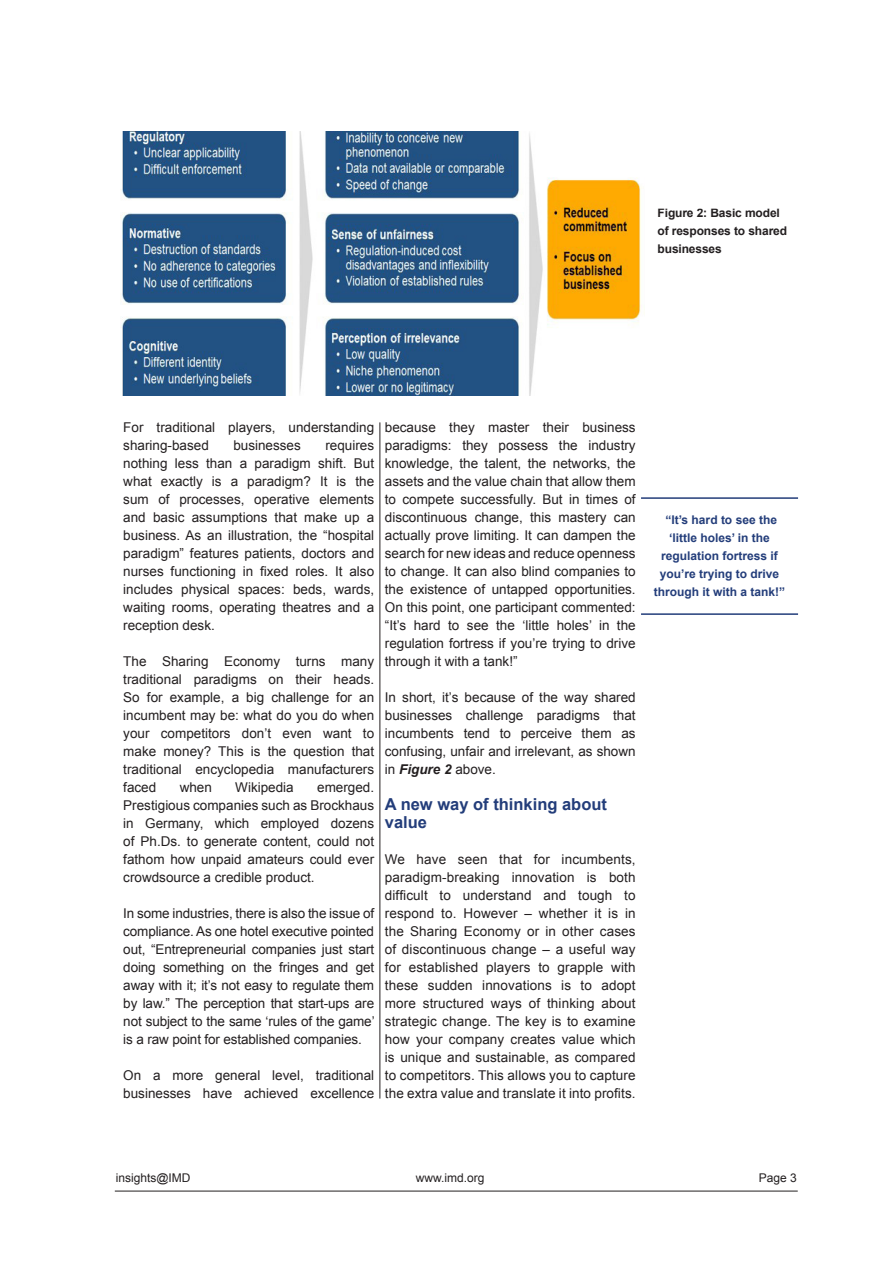
<style>
.page{position:relative;width:893px;height:1263px;background:#fff}
.page>*{position:absolute;margin:0;border:0;box-sizing:border-box;transform-origin:0 0}
.Main_heading{font:700 16.5px/18px "Arial";color:#233d7a}
.Text{font:13.5px/18px "Arial";color:#231f20;text-align:justify}
.Callout{font:700 12px/18px "Arial";color:#233d7a;text-align:center}
.Figure_heading{font:700 12px/18px "Arial";letter-spacing:-.01em;color:#231f20}
.t1{font:12px "Arial";color:#231f20}
.s1{font-weight:700;font-style:italic}
</style>
<div class="page">
<hr style="left:115px;top:1191px;width:683px;height:1px;background:#231f20">
<hr style="left:379px;top:422px;width:1px;height:676px;background:#231f20">
<hr style="left:641px;top:497px;width:157px;height:2px;background:#233d7a">
<hr style="left:641px;top:613px;width:157px;height:2px;background:#233d7a">
<img style="left:121px;top:132px;width:524px;height:264px">
<p class="Figure_heading" style="left:658px;top:204px;width:131px">Figure 2: Basic model of responses to shared businesses</p>
<p class="Text" style="left:123px;top:418px;width:252px">For traditional players, understanding sharing-based</p>
<p class="Text" style="left:123px;top:436px;width:252px;text-indent:202px">requires nothing less than a paradigm shift. But what exactly is a paradigm? It is the sum of processes, operative elements and basic assumptions that make up a business. As an illustration, the “hospital paradigm” features patients, doctors and nurses functioning in fixed roles. It also includes physical spaces: beds, wards, waiting rooms, operating theatres and a reception desk.</p>
<p class="Text" style="left:123px;top:652px;width:252px">The Sharing Economy turns many traditional paradigms on their heads.<br>So for example, a big challenge for an incumbent may be: what do you do when your competitors don’t even want to make money? This is the question that traditional encyclopedia manufacturers faced</p>
<p class="Text" style="left:233px;top:436px;width:69px">businesses</p>
<p class="Text" style="left:123px;top:778px;width:252px;text-indent:194px">emerged.<br>Prestigious companies such as Brockhaus in Germany, which employed dozens of Ph.Ds. to generate content, could not fathom how unpaid amateurs could ever crowdsource a credible product.</p>
<p class="Text" style="left:123px;top:904px;width:253px">In some industries, there is also the issue of compliance. As one hotel executive pointed out, “Entrepreneurial companies just start doing something on the fringes and get away with it; it’s not easy to regulate them by law.” The perception that start-ups are not subject to the same ‘rules of the game’ is a raw point for established companies.</p>
<p class="Text" style="left:123px;top:1066px;width:252px">On a more general level, traditional businesses have achieved excellence</p>
<p class="Text" style="left:180px;top:778px;width:34px">when</p>
<p class="Text" style="left:235px;top:778px;width:60px">Wikipedia</p>
<p class="Text" style="left:385px;top:418px;width:252px">because they master their business paradigms: they possess the industry knowledge, the talent, the networks, the assets and the value chain that allow them to compete successfully. But in times of discontinuous change, this mastery can actually prove limiting. It can dampen the search for new ideas and reduce openness to change. It can also blind companies to the existence of untapped opportunities.<br>On this point, one participant commented: “It’s hard to see the ‘little holes’ in the regulation fortress if you’re trying to drive through it with a tank!”</p>
<p class="Text" style="left:385px;top:688px;width:252px">In short, it’s because of the way shared businesses challenge paradigms that incumbents tend to perceive them as confusing, unfair and irrelevant, as shown in <span class="s1">Figure 2</span> above.</p>
<p class="Main_heading" style="left:385px;top:796px;width:224px">A new way of thinking about value</p>
<p class="Text" style="left:385px;top:850px;width:252px">We have seen that for incumbents, paradigm-breaking innovation is both difficult to understand and tough to respond to. However – whether it is in the Sharing Economy or in other cases of discontinuous change – a useful way for established players to grapple with these sudden innovations is to adopt more structured ways of thinking about strategic change. The key is to examine how your company creates value which is unique and sustainable, as compared to competitors. This allows you to capture the extra value and translate it into profits.</p>
<p class="Callout" style="left:654px;top:511px;width:133px">“It’s hard to see the ‘little holes’ in the regulation fortress if you’re trying to drive through it with a tank!”</p>
<p class="t1" style="left:116px;top:1170px;width:76px">insights@IMD</p>
<p class="t1" style="left:416px;top:1170px;width:70px">www.imd.org</p>
<p class="t1" style="left:759px;top:1170px;width:40px">Page 3</p>
</div>
